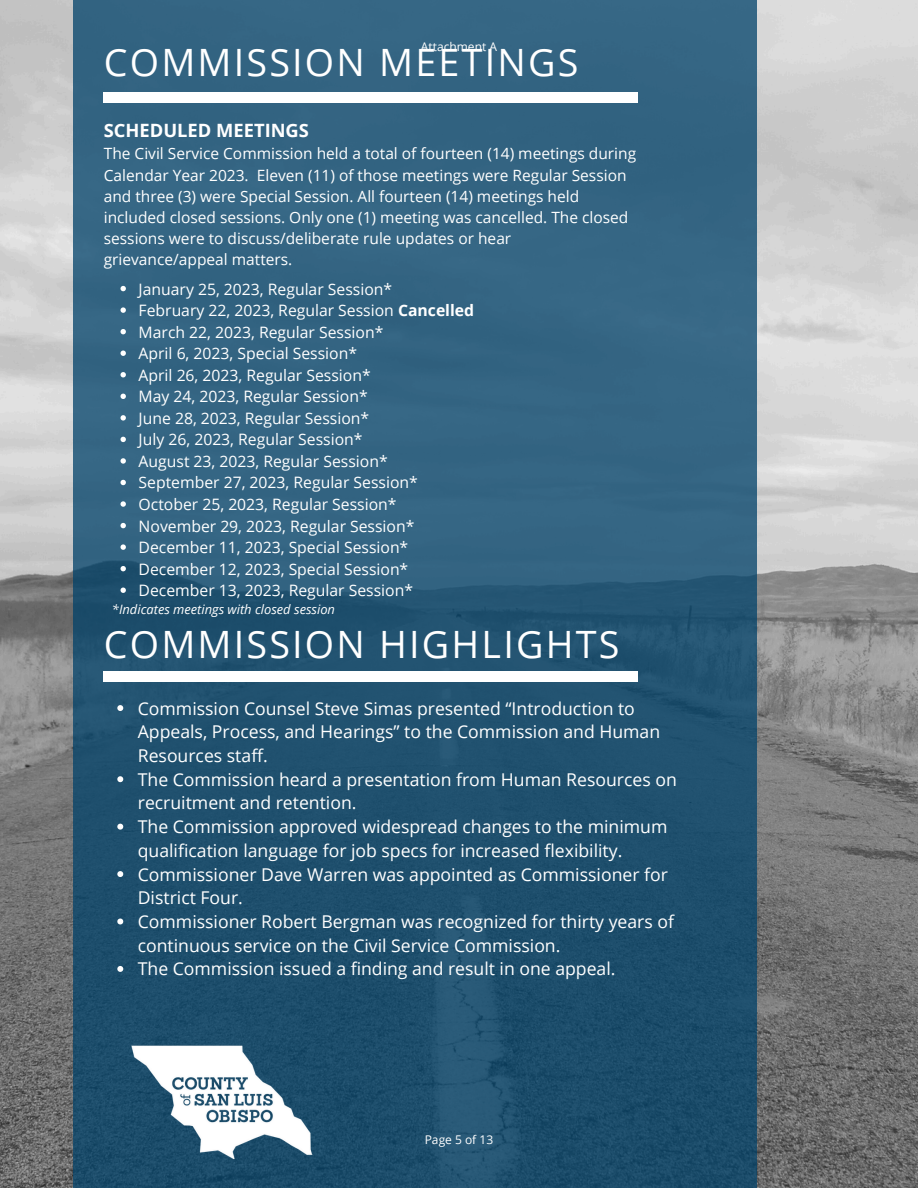
<style>
.page{position:relative;width:918px;height:1188px;background:#fff}
.page>*{position:absolute;margin:0;border:0;box-sizing:border-box;transform-origin:0 0}
.t1{font:37.65px "Open Sans";letter-spacing:.06em;color:#fff}
.t2{font:700 18.3px "Open Sans";color:#fff}
.t3{font:17.7px/23.7px "Open Sans";color:#fff}
.t4{font:15.75px "Open Sans";color:#fff}
.t5{font:15.45px/21.1px "Open Sans";color:#fff}
.t6{font:italic 12.9px "Open Sans";color:#fff}
.t7{font:12px "Open Sans";color:#fff}
.s1{font-weight:700}
</style>
<div class="page">
<img style="left:0;top:0;width:918px;height:1188px">
<div style="left:74px;top:0;width:682px;height:1188px;background:linear-gradient(to bottom,#3b6b89,#184967)"></div>
<div style="left:104px;top:93px;width:534px;height:10px;background:#fff"></div>
<div style="left:104px;top:671px;width:534px;height:11px;background:#fff"></div>
<img style="left:104px;top:1017px;width:236px;height:170px">
<svg style="left:121px;top:286px;width:5px;height:5px"></svg>
<svg style="left:121px;top:307px;width:5px;height:6px"></svg>
<svg style="left:121px;top:329px;width:5px;height:5px"></svg>
<svg style="left:121px;top:351px;width:5px;height:5px"></svg>
<svg style="left:121px;top:372px;width:5px;height:5px"></svg>
<svg style="left:121px;top:394px;width:5px;height:5px"></svg>
<svg style="left:121px;top:415px;width:5px;height:6px"></svg>
<svg style="left:121px;top:437px;width:5px;height:5px"></svg>
<svg style="left:121px;top:458px;width:5px;height:6px"></svg>
<svg style="left:121px;top:480px;width:5px;height:5px"></svg>
<svg style="left:121px;top:501px;width:5px;height:6px"></svg>
<svg style="left:121px;top:523px;width:5px;height:5px"></svg>
<svg style="left:121px;top:544px;width:5px;height:6px"></svg>
<svg style="left:121px;top:566px;width:5px;height:5px"></svg>
<svg style="left:121px;top:588px;width:5px;height:5px"></svg>
<svg style="left:117px;top:705px;width:6px;height:6px"></svg>
<svg style="left:117px;top:776px;width:6px;height:6px"></svg>
<svg style="left:117px;top:824px;width:6px;height:6px"></svg>
<svg style="left:117px;top:871px;width:6px;height:6px"></svg>
<svg style="left:117px;top:919px;width:6px;height:5px"></svg>
<svg style="left:117px;top:966px;width:6px;height:6px"></svg>
<p class="t7" style="left:421px;top:39px;width:78px">Attachment A</p>
<h2 class="t1" style="left:104px;top:35px;width:476px">COMMISSION MEETINGS</h2>
<h3 class="t2" style="left:104px;top:118px;width:207px">SCHEDULED MEETINGS</h3>
<p class="t5" style="left:104px;top:143px;width:534px">The Civil Service Commission held a total of fourteen (14) meetings during Calendar Year 2023. Eleven (11) of those meetings were Regular Session and three (3) were Special Session. All fourteen (14) meetings held included closed sessions. Only one (1) meeting was cancelled. The closed sessions were to discuss/deliberate rule updates or hear</p>
<p class="t5" style="left:104px;top:249px;width:190px">grievance/appeal matters.</p>
<p class="t4" style="left:139px;top:278px;width:255px">January 25, 2023, Regular Session*</p>
<p class="t4" style="left:139px;top:299px;width:337px">February 22, 2023, Regular Session <span class="s1">Cancelled</span></p>
<p class="t4" style="left:139px;top:321px;width:246px">March 22, 2023, Regular Session*</p>
<p class="t4" style="left:139px;top:342px;width:220px">April 6, 2023, Special Session*</p>
<p class="t4" style="left:139px;top:364px;width:234px">April 26, 2023, Regular Session*</p>
<p class="t4" style="left:139px;top:385px;width:231px">May 24, 2023, Regular Session*</p>
<p class="t4" style="left:139px;top:407px;width:232px">June 28, 2023, Regular Session*</p>
<p class="t4" style="left:139px;top:429px;width:225px">July 26, 2023, Regular Session*</p>
<p class="t4" style="left:139px;top:450px;width:251px">August 23, 2023, Regular Session*</p>
<p class="t4" style="left:139px;top:472px;width:281px">September 27, 2023, Regular Session*</p>
<p class="t4" style="left:139px;top:493px;width:259px">October 25, 2023, Regular Session*</p>
<p class="t4" style="left:139px;top:515px;width:277px">November 29, 2023, Regular Session*</p>
<p class="t4" style="left:139px;top:536px;width:271px">December 11, 2023, Special Session*</p>
<p class="t4" style="left:139px;top:558px;width:271px">December 12, 2023, Special Session*</p>
<p class="t4" style="left:139px;top:579px;width:276px">December 13, 2023, Regular Session*</p>
<p class="t6" style="left:112px;top:601px;width:225px">*Indicates meetings with closed session</p>
<p class="t1" style="left:104px;top:618px;width:517px">COMMISSION HIGHLIGHTS</p>
<p class="t3" style="left:138px;top:696px;width:524px">Commission Counsel Steve Simas presented “Introduction to<br>Appeals, Process, and Hearings” to the Commission and Human<br>Resources staff.</p>
<p class="t3" style="left:138px;top:767px;width:541px">The Commission heard a presentation from Human Resources on recruitment and retention.</p>
<p class="t3" style="left:138px;top:814px;width:531px">The Commission approved widespread changes to the minimum qualification language for job specs for increased flexibility.</p>
<p class="t3" style="left:138px;top:862px;width:532px">Commissioner Dave Warren was appointed as Commissioner for<br>District Four.</p>
<p class="t3" style="left:138px;top:909px;width:538px">Commissioner Robert Bergman was recognized for thirty years of continuous service on the Civil Service Commission.</p>
<p class="t3" style="left:138px;top:957px;width:479px">The Commission issued a finding and result in one appeal.</p>
<p class="t7" style="left:425px;top:1132px;width:70px">Page 5 of 13</p>
</div>
